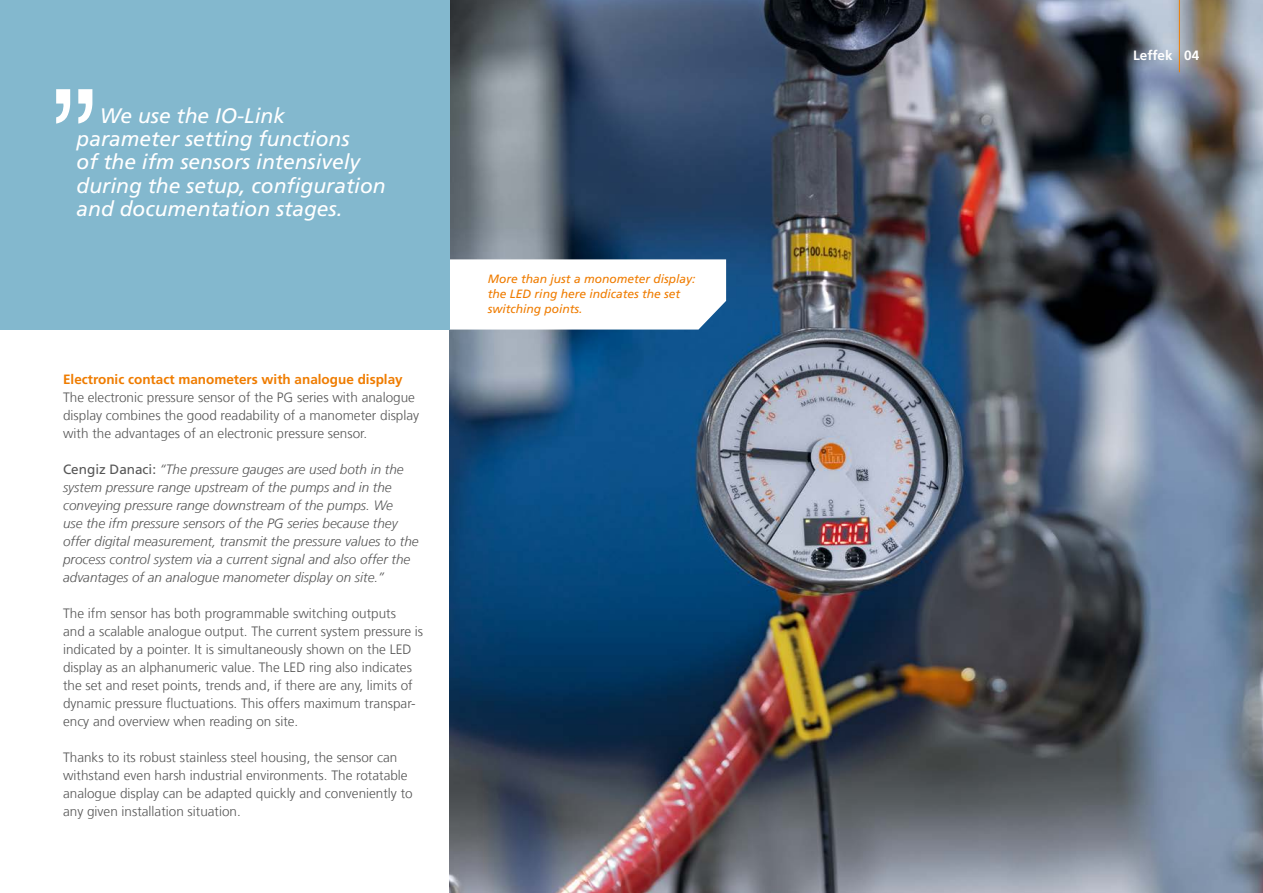
<style>
.page{position:relative;width:1263px;height:893px;background:#fff}
.page>*{position:absolute;margin:0;border:0;box-sizing:border-box;transform-origin:0 0}
.t1{font:135px "Helvetica";color:#fff}
.Zitat{font:italic 21px/23.4px "Frutiger LT Com";color:#fff}
.Fließtext_9pt_versch{font:300 13.5px/18px "Frutiger LT Com";color:#565656}
.Fließtext_9pt_versch-2{font:italic 300 13.5px/18px "Frutiger LT Com";color:#565656}
.Fließtext_9pt_headli{font:700 13.5px "Frutiger LT Com";color:#ef7c00}
.Navigation{font:700 13.5px "Frutiger LT Com";color:#fff}
.Seitenzahl_9pt_orang{font:700 13.5px "Frutiger LT Com";color:#fff}
.Bildunterschrift_lib{font:italic 12px/14.9px "Frutiger LT Com";color:#ef7c00}
.s1{font-weight:400;font-style:normal}
</style>
<div class="page">
<img style="left:450px;top:0;width:813px;height:893px">
<svg style="left:449px;top:259px;width:277px;height:71px"></svg>
<div style="left:0;top:0;width:449px;height:330px;background:#83b8ce"></div>
<hr style="left:1179px;top:0;width:1px;height:72px;background:#ef7c00">
<p class="t1" style="left:51px;top:-48px;width:46px">„</p>
<p class="Zitat" style="left:77px;top:104px;width:311px;text-indent:23px">We use the IO-Link parameter setting functions<br>of the ifm sensors intensively during the setup, configuration and documentation stages.</p>
<p class="Fließtext_9pt_headli" style="left:63px;top:371px;width:341px">Electronic contact manometers with analogue display</p>
<p class="Fließtext_9pt_versch" style="left:63px;top:388px;width:358px">The electronic pressure sensor of the PG series with analogue display combines the good readability of a manometer display with the advantages of an electronic pressure sensor.</p>
<p class="Fließtext_9pt_versch-2" style="left:63px;top:460px;width:357px"><span class="s1">Cengiz Danaci:</span> “The pressure gauges are used both in the system pressure range upstream of the pumps and in the conveying pressure range downstream of the pumps. We<br>use the ifm pressure sensors of the PG series because they offer digital measurement, transmit the pressure values to the process control system via a current signal and also offer the advantages of an analogue manometer display on site.”</p>
<p class="Fließtext_9pt_versch" style="left:63px;top:604px;width:362px">The ifm sensor has both programmable switching outputs<br>and a scalable analogue output. The current system pressure is indicated by a pointer. It is simultaneously shown on the LED display as an alphanumeric value. The LED ring also indicates the set and reset points, trends and, if there are any, limits of dynamic pressure fluctuations. This offers maximum transpar&shy;ency and overview when reading on site.</p>
<p class="Fließtext_9pt_versch" style="left:63px;top:748px;width:351px">Thanks to its robust stainless steel housing, the sensor can withstand even harsh industrial environments. The rotatable analogue display can be adapted quickly and conveniently to any given installation situation.</p>
<p class="Bildunterschrift_lib" style="left:488px;top:272px;width:209px">More than just a monometer display: the LED ring here indicates the set switching points.</p>
<p class="Navigation" style="left:1133px;top:47px;width:41px">Leffek</p>
<p class="Seitenzahl_9pt_orang" style="left:1184px;top:47px;width:17px">04</p>
</div>
